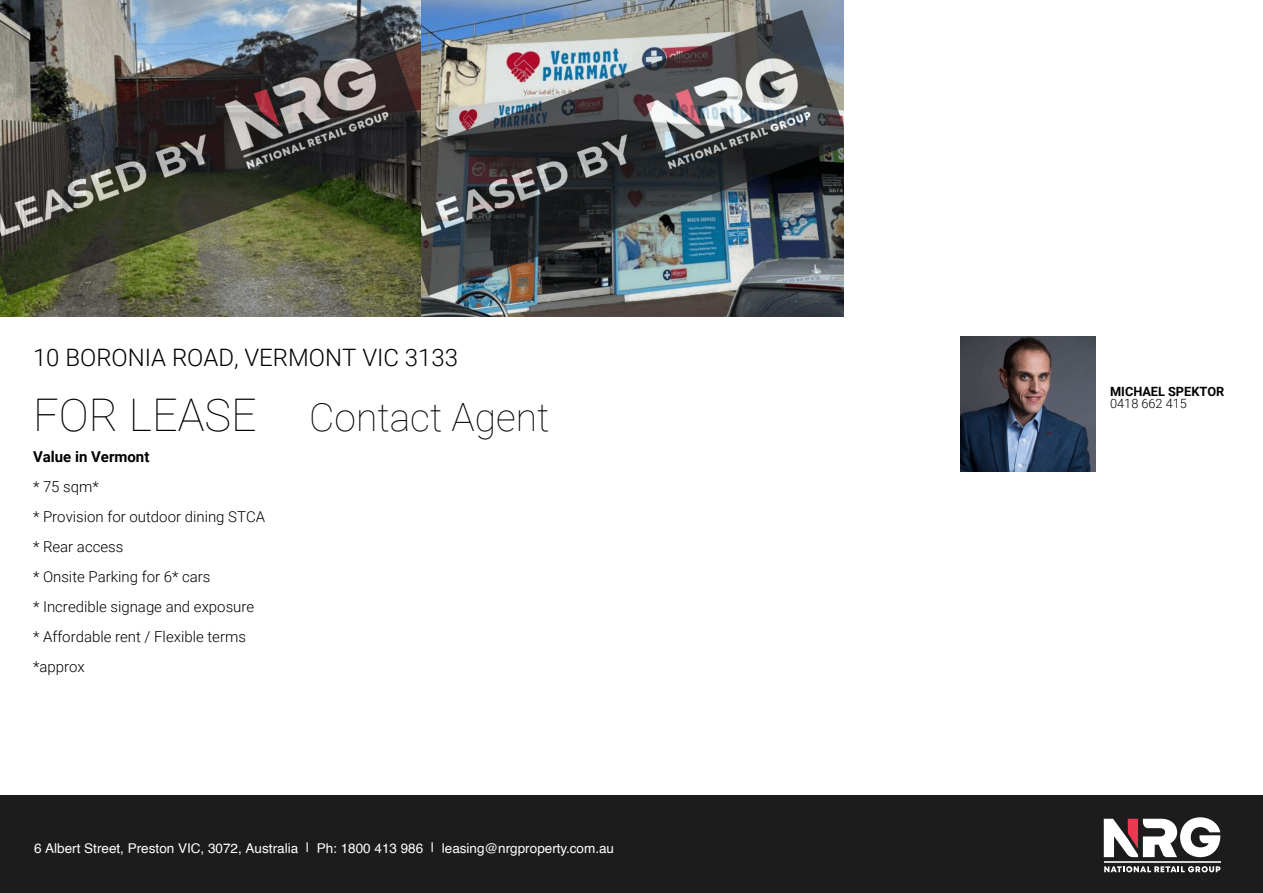
<style>
.page{position:relative;width:1263px;height:893px;background:#fff}
.page>*{position:absolute;margin:0;border:0;box-sizing:border-box;transform-origin:0 0}
.t1{font:100 45px "Roboto";color:#000}
.t2{font:100 39px "Roboto";color:#000}
.t3{font:300 24px "Roboto";color:#000}
.t4{font:300 15px/30px "Roboto";color:#000}
.t5{font:700 15px "Roboto";color:#000}
.t6{font:13.5px "Helvetica";color:#fff}
.t7{font:700 12.75px "Roboto";color:#000}
.t8{font:300 12.75px "Roboto";color:#000}
</style>
<div class="page">
<div style="left:0;top:796px;width:1263px;height:97px;background:#1c1c1d"></div>
<hr style="left:1104px;top:861px;width:116px;height:2px;background:#d1d3d4">
<svg style="left:1104px;top:817px;width:116px;height:40px"></svg>
<svg style="left:1104px;top:866px;width:116px;height:6px"></svg>
<img style="left:0;top:0;width:843px;height:316px">
<img style="left:960px;top:336px;width:135px;height:135px">
<h3 class="t3" style="left:33px;top:343px;width:427px">10 BORONIA ROAD, VERMONT VIC 3133</h3>
<h1 class="t1" style="left:33px;top:388px;width:225px">FOR LEASE</h1>
<h2 class="t2" style="left:309px;top:393px;width:242px">Contact Agent</h2>
<p class="t5" style="left:33px;top:448px;width:118px">Value in Vermont</p>
<p class="t4" style="left:33px;top:472px;width:234px">* 75 sqm*<br>* Provision for outdoor dining STCA * Rear access<br>* Onsite Parking for 6* cars<br>* Incredible signage and exposure<br>* Affordable rent / Flexible terms *approx</p>
<p class="t6" style="left:34px;top:838px;width:582px">6 Albert Street, Preston VIC, 3072, Australia | Ph: 1800 413 986 | leasing@nrgproperty.com.au</p>
<p class="t7" style="left:1110px;top:384px;width:116px">MICHAEL SPEKTOR</p>
<p class="t8" style="left:1110px;top:396px;width:78px">0418 662 415</p>
</div>
